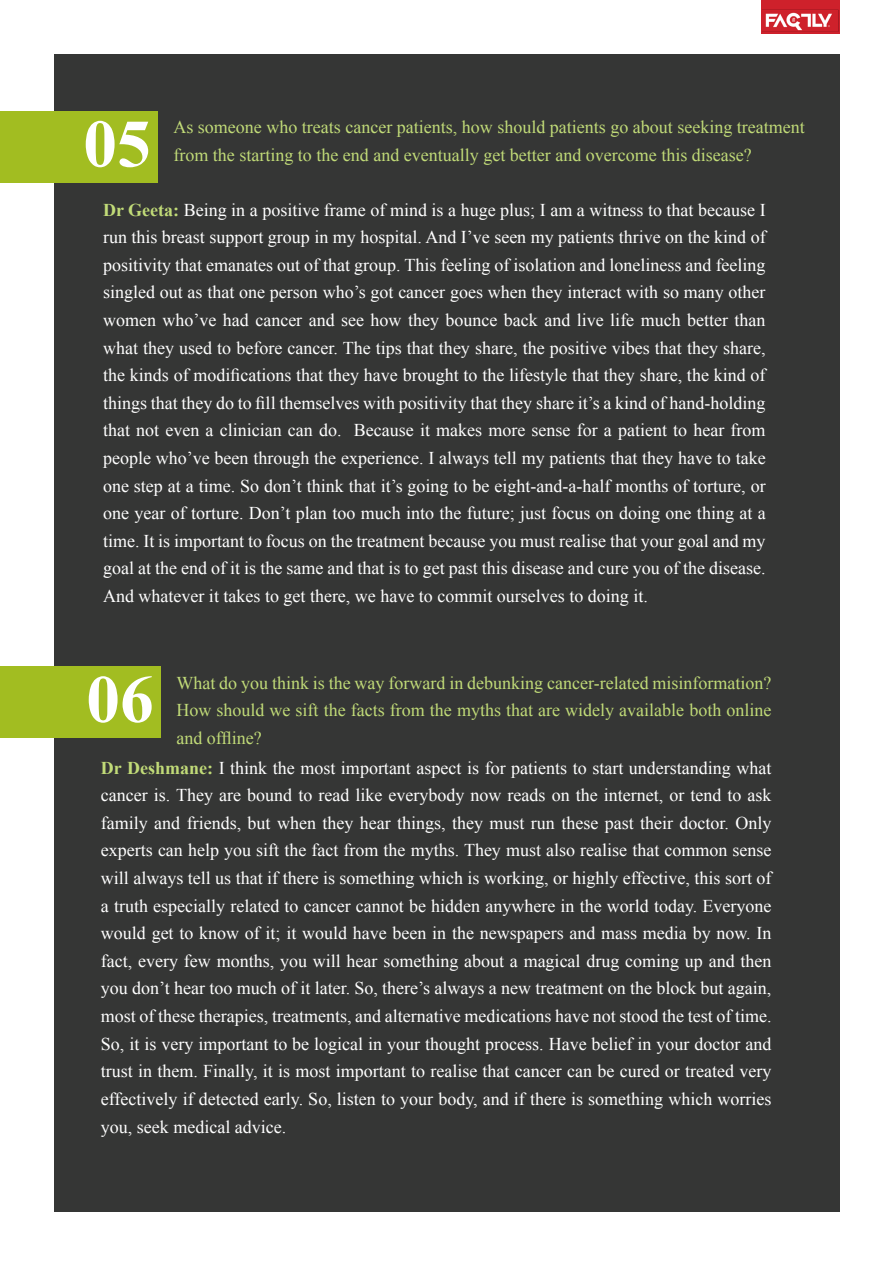
<style>
.page{position:relative;width:893px;height:1263px;background:#fff}
.page>*{position:absolute;margin:0;border:0;box-sizing:border-box;transform-origin:0 0}
.t1{font:700 67.5px "Times New Roman";color:#fff}
.Paragraph_Style_2{font:18px/27.6px "Times New Roman";color:#fff;text-align:justify}
.Paragraph_Style_2-2{font:18px/27.6px "Times New Roman";color:#c1db78;text-align:justify}
.s1{font-weight:700;color:#c1db78}
</style>
<div class="page">
<div style="left:761px;top:0;width:78px;height:34px;background:#ce212b"></div>
<img style="left:762px;top:4px;width:78px;height:30px">
<div style="left:54px;top:54px;width:785px;height:1158px;background:#353635"></div>
<div style="left:0;top:667px;width:160px;height:71px;background:#a2bd21"></div>
<div style="left:0;top:111px;width:158px;height:72px;background:#a2bd21"></div>
<p class="Paragraph_Style_2-2" style="left:173px;top:113px;width:633px">As someone who treats cancer patients, how should patients go about seeking treatment from the starting to the end and eventually get better and overcome this disease?</p>
<p class="Paragraph_Style_2" style="left:103px;top:195px;width:664px"><span class="s1">Dr Geeta:</span> Being in a positive frame of mind is a huge plus; I am a witness to that because I run this breast support group in my hospital. And I’ve seen my patients thrive on the kind of positivity that emanates out of that group. This feeling of isolation and loneliness and feeling singled out as that one person who’s got cancer goes when they interact with so many other women who’ve had cancer and see how they bounce back and live life much better than what they used to before cancer. The tips that they share, the positive vibes that they share, the kinds of modifications that they have brought to the lifestyle that they share, the kind of things that they do to fill themselves with positivity that they share it’s a kind of hand-holding that not even a clinician can do. Because it makes more sense for a patient to hear from people who’ve been through the experience. I always tell my patients that they have to take one step at a time. So don’t think that it’s going to be eight-and-a-half months of torture, or one year of torture. Don’t plan too much into the future; just focus on doing one thing at a time. It is important to focus on the treatment because you must realise that your goal and my goal at the end of it is the same and that is to get past this disease and cure you of the disease.<br>And whatever it takes to get there, we have to commit ourselves to doing it.</p>
<p class="t1" style="left:83px;top:97px;width:69px">05</p>
<p class="Paragraph_Style_2-2" style="left:176px;top:668px;width:597px">What do you think is the way forward in debunking cancer-related misinformation?<br>How should we sift the facts from the myths that are widely available both online and offline?</p>
<p class="Paragraph_Style_2" style="left:101px;top:753px;width:672px"><span class="s1">Dr Deshmane:</span> I think the most important aspect is for patients to start understanding what cancer is. They are bound to read like everybody now reads on the internet, or tend to ask family and friends, but when they hear things, they must run these past their doctor. Only experts can help you sift the fact from the myths. They must also realise that common sense will always tell us that if there is something which is working, or highly effective, this sort of a truth especially related to cancer cannot be hidden anywhere in the world today. Everyone would get to know of it; it would have been in the newspapers and mass media by now. In fact, every few months, you will hear something about a magical drug coming up and then you don’t hear too much of it later. So, there’s always a new treatment on the block but again, most of these therapies, treatments, and alternative medications have not stood the test of time.<br>So, it is very important to be logical in your thought process. Have belief in your doctor and trust in them. Finally, it is most important to realise that cancer can be cured or treated very effectively if detected early. So, listen to your body, and if there is something which worries you, seek medical advice.</p>
<p class="t1" style="left:86px;top:652px;width:69px">06</p>
</div>
